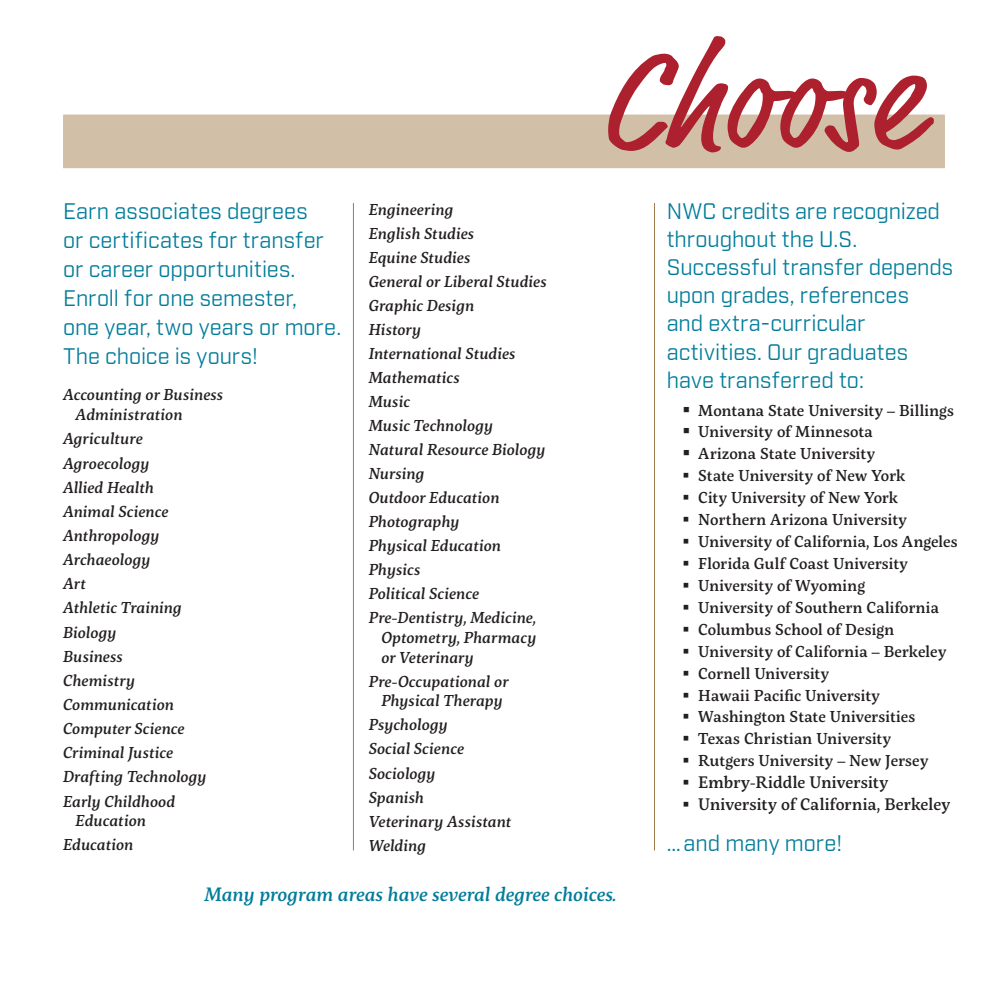
<style>
.page{position:relative;width:1008px;height:1008px;background:#fff}
.page>*{position:absolute;margin:0;border:0;box-sizing:border-box;transform-origin:0 0}
.t1{font:139.47px "Market OT";color:#ad212e}
.t2{font:21.88px/28px "Industry";color:#007c9a}
.t3{font:italic 500 19.25px "Servus Slab";color:#007c9a}
.t4{font:500 16.62px "Servus Slab";letter-spacing:.01em;color:#231f20}
.t5{font:italic 500 15.75px/24px "Servus Slab";color:#231f20}
.t6{font:500 15.75px "Servus Slab";letter-spacing:.01em;color:#231f20}
</style>
<div class="page">
<hr style="left:654px;top:203px;width:1px;height:647px;background:#9f7d4c">
<hr style="left:353px;top:203px;width:1px;height:647px;background:#9f7d4c">
<div style="left:63px;top:115px;width:882px;height:53px;background:#d1c0a7"></div>
<h2 class="t2" style="left:63px;top:198px;width:280px;line-height:28.9px">Earn associates degrees<br>or certificates for transfer or career opportunities.<br>Enroll for one semester,<br>one year, two years or more.<br>The choice is yours!</h2>
<p class="t5" style="left:76px;top:385px;width:149px;line-height:19.8px;text-indent:-13px">Accounting or Business<br>Administration</p>
<p class="t5" style="left:63px;top:427px;width:145px">Agriculture<br>Agroecology<br>Allied Health<br>Animal Science<br>Anthropology<br>Archaeology<br>Art<br>Athletic Training<br>Biology<br>Business<br>Chemistry<br>Communication<br>Computer Science<br>Criminal Justice<br>Drafting Technology<br>Early Childhood</p>
<p class="t5" style="left:63px;top:809px;width:84px;text-indent:13px">Education<br>Education</p>
<p class="t5" style="left:369px;top:197px;width:179px">Engineering<br>English Studies<br>Equine Studies<br>General or Liberal Studies<br>Graphic Design<br>History<br>International Studies<br>Mathematics<br>Music<br>Music Technology<br>Natural Resource Biology<br>Nursing<br>Outdoor Education<br>Photography<br>Physical Education<br>Physics<br>Political Science<br>Pre-Dentistry, Medicine,</p>
<p class="t5" style="left:381px;top:628px;width:157px;line-height:19.6px">Optometry, Pharmacy or Veterinary</p>
<p class="t5" style="left:369px;top:672px;width:141px;line-height:19.6px;text-align:center">Pre-Occupational or<br>Physical Therapy</p>
<p class="t5" style="left:369px;top:713px;width:144px">Psychology<br>Social Science<br>Sociology<br>Spanish<br>Veterinary Assistant<br>Welding</p>
<h1 class="t1" style="left:599px;top:20px;width:320px">Choose</h1>
<h2 class="t2" style="left:667px;top:198px;width:288px">NWC credits are recognized throughout the U.S.<br>Successful transfer depends upon grades, references<br>and extra-curricular activities. Our graduates have transferred to:</h2>
<p class="t6" style="left:682px;top:399px;width:273px">▪ Montana State University – Billings</p>
<p class="t6" style="left:682px;top:421px;width:192px">▪ University of Minnesota</p>
<p class="t6" style="left:682px;top:443px;width:194px">▪ Arizona State University</p>
<p class="t6" style="left:682px;top:465px;width:224px">▪ State University of New York</p>
<p class="t6" style="left:682px;top:487px;width:217px">▪ City University of New York</p>
<p class="t6" style="left:682px;top:509px;width:226px">▪ Northern Arizona University</p>
<p class="t6" style="left:682px;top:531px;width:277px">▪ University of California, Los Angeles</p>
<p class="t6" style="left:682px;top:553px;width:227px">▪ Florida Gulf Coast University</p>
<p class="t6" style="left:682px;top:575px;width:184px">▪ University of Wyoming</p>
<p class="t6" style="left:682px;top:597px;width:258px">▪ University of Southern California</p>
<p class="t6" style="left:682px;top:619px;width:213px">▪ Columbus School of Design</p>
<p class="t6" style="left:682px;top:640px;width:265px">▪ University of California – Berkeley</p>
<p class="t6" style="left:682px;top:662px;width:148px">▪ Cornell University</p>
<p class="t6" style="left:682px;top:684px;width:199px">▪ Hawaii Pacific University</p>
<p class="t6" style="left:682px;top:706px;width:234px">▪ Washington State Universities</p>
<p class="t6" style="left:682px;top:728px;width:210px">▪ Texas Christian University</p>
<p class="t6" style="left:682px;top:750px;width:247px">▪ Rutgers University – New Jersey</p>
<p class="t4" style="left:682px;top:771px;width:207px">▪ Embry-Riddle University</p>
<p class="t4" style="left:682px;top:793px;width:269px">▪ University of California, Berkeley</p>
<h2 class="t2" style="left:667px;top:829px;width:177px">…and many more!</h2>
<p class="t3" style="left:204px;top:883px;width:413px">Many program areas have several degree choices.</p>
</div>
